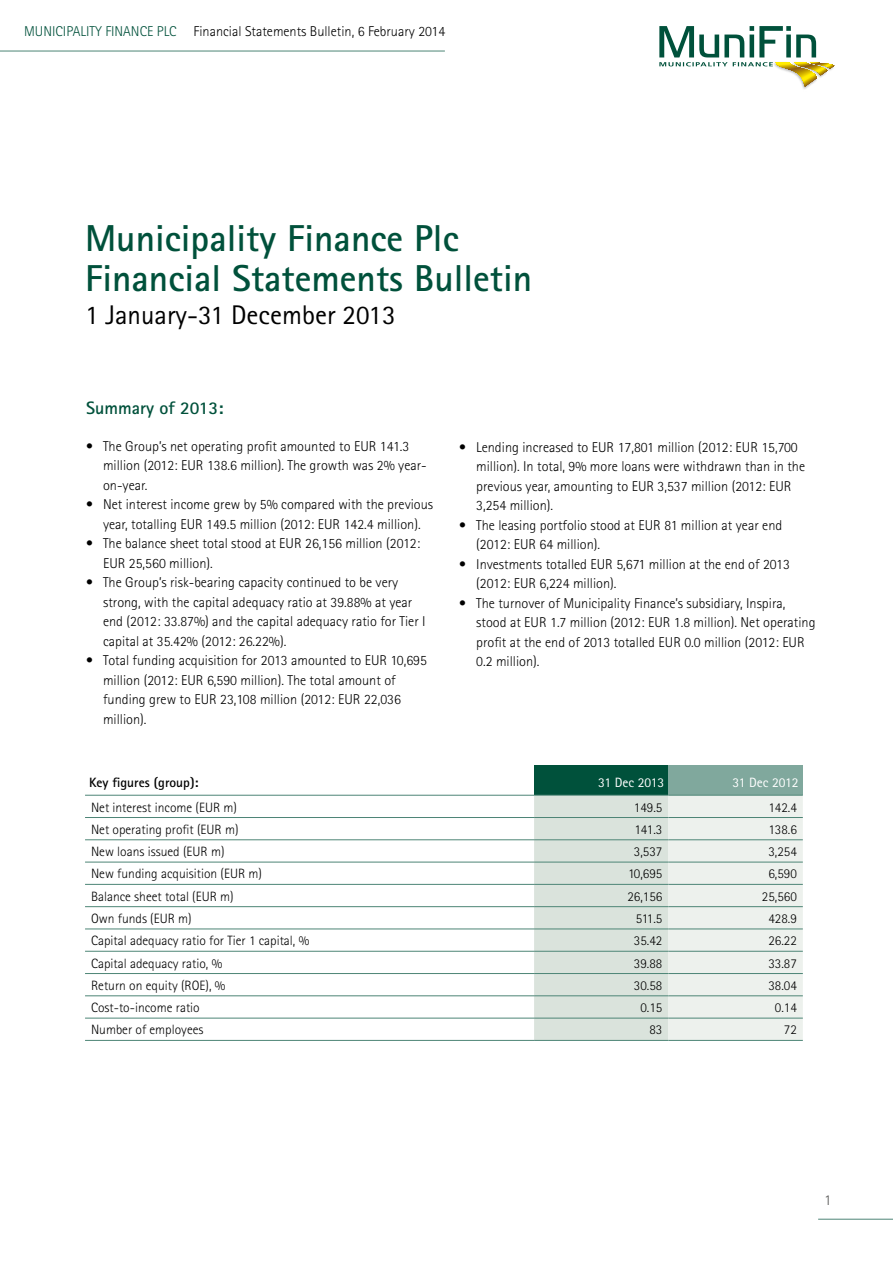
<style>
.page{position:relative;width:893px;height:1263px;background:#fff}
.page>*{position:absolute;margin:0;border:0;box-sizing:border-box;transform-origin:0 0}
.t1{font:700 37.5px/40.5px "Rotis Sans Serif";color:#00513b}
.t2{font:27px "Rotis Sans Serif";color:#000}
.t3{font:700 18px "Rotis Sans Serif";color:#00513b}
.t4{font:300 15px "Rotis Sans Serif";color:#5a5a59}
.t5{font:300 14.25px/19.5px "Rotis Sans Serif";color:#000}
.t6{font:300 13.5px "Rotis Sans Serif";color:#000}
.t7{font:700 13.5px "Rotis Sans Serif";color:#000}
.t8{font:13.5px "Rotis Sans Serif";color:#fff}
.s1{color:#00513b}
</style>
<div class="page">
<hr style="left:0;top:51px;width:445px;height:1px;background:#4d8576">
<hr style="left:818px;top:1219px;width:75px;height:1px;background:#4d8576">
<svg style="left:659px;top:26px;width:175px;height:61px"></svg>
<div style="left:534px;top:765px;width:134px;height:30px;background:#00513b"></div>
<div style="left:668px;top:765px;width:135px;height:30px;background:#80a89d"></div>
<svg style="left:534px;top:796px;width:269px;height:244px;background:#e1e8e3"></svg>
<hr style="left:85px;top:817px;width:449px;height:1px;background:#4d8576">
<hr style="left:534px;top:817px;width:134px;height:1px;background:#4d8576">
<hr style="left:668px;top:817px;width:135px;height:1px;background:#4d8576">
<hr style="left:85px;top:839px;width:449px;height:1px;background:#4d8576">
<hr style="left:534px;top:839px;width:134px;height:1px;background:#4d8576">
<hr style="left:668px;top:839px;width:135px;height:1px;background:#4d8576">
<hr style="left:85px;top:862px;width:449px;height:1px;background:#4d8576">
<hr style="left:534px;top:862px;width:134px;height:1px;background:#4d8576">
<hr style="left:668px;top:862px;width:135px;height:1px;background:#4d8576">
<hr style="left:85px;top:884px;width:449px;height:1px;background:#4d8576">
<hr style="left:534px;top:884px;width:134px;height:1px;background:#4d8576">
<hr style="left:668px;top:884px;width:135px;height:1px;background:#4d8576">
<hr style="left:85px;top:906px;width:449px;height:1px;background:#4d8576">
<hr style="left:534px;top:906px;width:134px;height:1px;background:#4d8576">
<hr style="left:668px;top:906px;width:135px;height:1px;background:#4d8576">
<hr style="left:85px;top:929px;width:449px;height:1px;background:#4d8576">
<hr style="left:534px;top:929px;width:134px;height:1px;background:#4d8576">
<hr style="left:668px;top:929px;width:135px;height:1px;background:#4d8576">
<hr style="left:85px;top:951px;width:449px;height:1px;background:#4d8576">
<hr style="left:534px;top:951px;width:134px;height:1px;background:#4d8576">
<hr style="left:668px;top:951px;width:135px;height:1px;background:#4d8576">
<hr style="left:85px;top:973px;width:449px;height:1px;background:#4d8576">
<hr style="left:534px;top:973px;width:134px;height:1px;background:#4d8576">
<hr style="left:668px;top:973px;width:135px;height:1px;background:#4d8576">
<hr style="left:85px;top:995px;width:449px;height:1px;background:#4d8576">
<hr style="left:534px;top:995px;width:134px;height:1px;background:#4d8576">
<hr style="left:668px;top:995px;width:135px;height:1px;background:#4d8576">
<hr style="left:85px;top:1018px;width:449px;height:1px;background:#4d8576">
<hr style="left:534px;top:1018px;width:134px;height:1px;background:#4d8576">
<hr style="left:668px;top:1018px;width:135px;height:1px;background:#4d8576">
<hr style="left:85px;top:1040px;width:449px;height:1px;background:#4d8576">
<hr style="left:534px;top:1040px;width:134px;height:1px;background:#4d8576">
<hr style="left:668px;top:1040px;width:135px;height:1px;background:#4d8576">
<hr style="left:85px;top:795px;width:449px;height:1px;background:#4d8576">
<hr style="left:534px;top:795px;width:134px;height:1px;background:#4d8576">
<hr style="left:668px;top:795px;width:135px;height:1px;background:#4d8576">
<p class="t5" style="left:24px;top:22px;width:423px"><span class="s1">MUNICIPALITY FINANCE PLC</span> Financial Statements Bulletin, 6 February 2014</p>
<h1 class="t1" style="left:85px;top:217px;width:449px">Municipality Finance Plc<br>Financial Statements Bulletin</h1>
<h2 class="t2" style="left:85px;top:299px;width:312px">1 January-31 December 2013</h2>
<p class="t3" style="left:86px;top:397px;width:139px">Summary of 2013:</p>
<p class="t5" style="left:103px;top:436px;width:325px;text-indent:-17px">• The Group’s net operating profit amounted to EUR 141.3 million (2012: EUR 138.6 million). The growth was 2% year&shy;on-year.</p>
<p class="t5" style="left:86px;top:495px;width:349px;text-align:center">• Net interest income grew by 5% compared with the previous year, totalling EUR 149.5 million (2012: EUR 142.4 million).</p>
<p class="t5" style="left:103px;top:534px;width:319px;text-indent:-17px">• The balance sheet total stood at EUR 26,156 million (2012:<br>EUR 25,560 million).</p>
<p class="t5" style="left:103px;top:573px;width:324px;text-indent:-17px">• The Group’s risk-bearing capacity continued to be very strong, with the capital adequacy ratio at 39.88% at year end (2012: 33.87%) and the capital adequacy ratio for Tier I capital at 35.42% (2012: 26.22%).</p>
<p class="t5" style="left:103px;top:651px;width:325px;text-indent:-17px">• Total funding acquisition for 2013 amounted to EUR 10,695 million (2012: EUR 6,590 million). The total amount of funding grew to EUR 23,108 million (2012: EUR 22,036 million).</p>
<p class="t5" style="left:476px;top:437px;width:330px;text-indent:-17px">• Lending increased to EUR 17,801 million (2012: EUR 15,700 million). In total, 9% more loans were withdrawn than in the previous year, amounting to EUR 3,537 million (2012: EUR 3,254 million).</p>
<p class="t5" style="left:476px;top:515px;width:308px;text-indent:-17px">• The leasing portfolio stood at EUR 81 million at year end (2012: EUR 64 million).</p>
<p class="t5" style="left:476px;top:554px;width:315px;text-indent:-17px">• Investments totalled EUR 5,671 million at the end of 2013 (2012: EUR 6,224 million).</p>
<p class="t5" style="left:476px;top:593px;width:341px;text-indent:-17px">• The turnover of Municipality Finance’s subsidiary, Inspira, stood at EUR 1.7 million (2012: EUR 1.8 million). Net operating profit at the end of 2013 totalled EUR 0.0 million (2012: EUR 0.2 million).</p>
<p class="t7" style="left:89px;top:774px;width:111px">Key figures (group):</p>
<p class="t8" style="left:598px;top:774px;width:67px">31 Dec 2013</p>
<p class="t8" style="left:733px;top:774px;width:67px">31 Dec 2012</p>
<p class="t6" style="left:91px;top:799px;width:148px">Net interest income (EUR m)</p>
<p class="t6" style="left:634px;top:799px;width:30px">149.5</p>
<p class="t6" style="left:768px;top:799px;width:30px">142.4</p>
<p class="t6" style="left:91px;top:821px;width:149px">Net operating profit (EUR m)</p>
<p class="t6" style="left:634px;top:821px;width:29px">141.3</p>
<p class="t6" style="left:768px;top:821px;width:30px">138.6</p>
<p class="t6" style="left:91px;top:844px;width:135px">New loans issued (EUR m)</p>
<p class="t6" style="left:634px;top:844px;width:30px">3,537</p>
<p class="t6" style="left:768px;top:844px;width:30px">3,254</p>
<p class="t6" style="left:91px;top:866px;width:172px">New funding acquisition (EUR m)</p>
<p class="t6" style="left:628px;top:866px;width:36px">10,695</p>
<p class="t6" style="left:768px;top:866px;width:30px">6,590</p>
<p class="t6" style="left:91px;top:888px;width:144px">Balance sheet total (EUR m)</p>
<p class="t6" style="left:627px;top:888px;width:36px">26,156</p>
<p class="t6" style="left:762px;top:888px;width:36px">25,560</p>
<p class="t6" style="left:91px;top:911px;width:102px">Own funds (EUR m)</p>
<p class="t6" style="left:636px;top:911px;width:28px">511.5</p>
<p class="t6" style="left:768px;top:911px;width:30px">428.9</p>
<p class="t6" style="left:91px;top:933px;width:220px">Capital adequacy ratio for Tier 1 capital, %</p>
<p class="t6" style="left:634px;top:933px;width:30px">35.42</p>
<p class="t6" style="left:768px;top:933px;width:30px">26.22</p>
<p class="t6" style="left:91px;top:955px;width:133px">Capital adequacy ratio, %</p>
<p class="t6" style="left:634px;top:955px;width:30px">39.88</p>
<p class="t6" style="left:768px;top:955px;width:30px">33.87</p>
<p class="t6" style="left:91px;top:977px;width:136px">Return on equity (ROE), %</p>
<p class="t6" style="left:634px;top:977px;width:30px">30.58</p>
<p class="t6" style="left:768px;top:977px;width:30px">38.04</p>
<p class="t6" style="left:91px;top:1000px;width:110px">Cost-to-income ratio</p>
<p class="t6" style="left:640px;top:1000px;width:23px">0.15</p>
<p class="t6" style="left:775px;top:1000px;width:23px">0.14</p>
<p class="t6" style="left:91px;top:1022px;width:114px">Number of employees</p>
<p class="t6" style="left:649px;top:1022px;width:14px">83</p>
<p class="t6" style="left:784px;top:1022px;width:14px">72</p>
<p class="t4" style="left:824px;top:1191px;width:9px">1</p>
</div>
